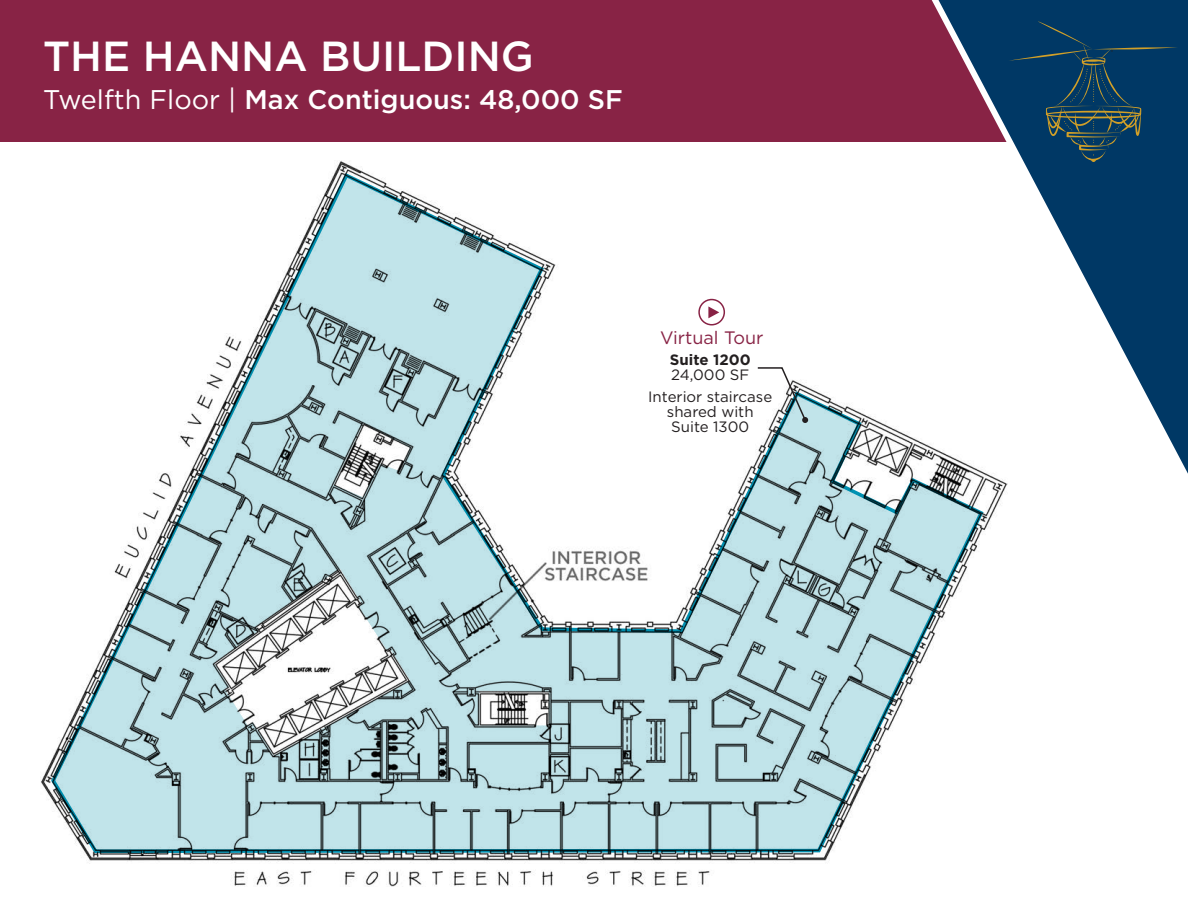
<style>
.page{position:relative;width:1188px;height:918px;background:#fff}
.page>*{position:absolute;margin:0;border:0;box-sizing:border-box;transform-origin:0 0}
.t1{font:500 42px "Gotham";color:#fff}
.t2{font:500 27px "Gotham";color:#fff}
.t3{font:18px "Gotham";color:#882345}
.t4{font:15px/15px "Gotham";color:#231f20;text-align:center}
.t5{font:700 15px "Gotham";color:#231f20}
.s1{font-weight:400}
</style>
<div class="page">
<div style="left:0;top:0;width:1066px;height:141px;background:#882345"></div>
<svg style="left:903px;top:0;width:285px;height:474px"></svg>
<svg style="left:1008px;top:21px;width:170px;height:141px;background:#104063"></svg>
<img style="left:41px;top:161px;width:967px;height:725px">
<svg style="left:756px;top:366px;width:52px;height:57px"></svg>
<div style="left:698px;top:299px;width:27px;height:27px;border:2px solid #882345;border-radius:50%"></div>
<svg style="left:708px;top:306px;width:11px;height:12px"></svg>
<p class="t1" style="left:43px;top:29px;width:492px">THE HANNA BUILDING</p>
<p class="t2" style="left:43px;top:82px;width:581px"><span class="s1">Twelfth Floor |</span> Max Contiguous: 48,000 SF</p>
<p class="t3" style="left:660px;top:326px;width:105px">Virtual Tour</p>
<p class="t5" style="left:670px;top:350px;width:82px">Suite 1200</p>
<p class="t4" style="left:671px;top:367px;width:80px">24,000 SF</p>
<p class="t4" style="left:648px;top:389px;width:125px">Interior staircase shared with<br>Suite 1300</p>
</div>
